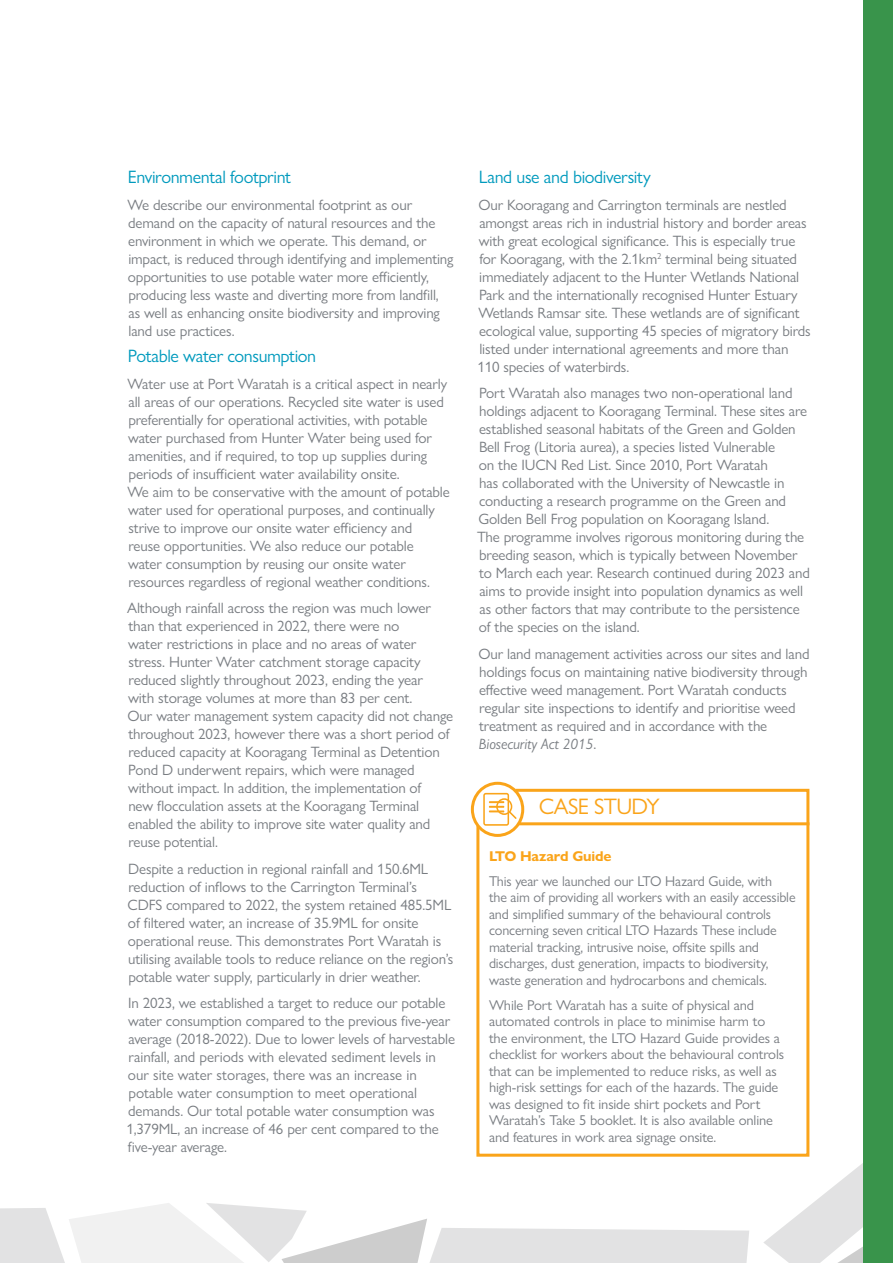
<style>
.page{position:relative;width:893px;height:1263px;background:#fff}
.page>*{position:absolute;margin:0;border:0;box-sizing:border-box;transform-origin:0 0}
.t1{font:22.5px "Gill Sans Nova";letter-spacing:-.03em;color:#faa41a}
.t2{font:18px "Gill Sans Nova";letter-spacing:-.02em;color:#009abd}
.t3{font:15px/18px "Gill Sans Nova";letter-spacing:-.01em;color:#797d82}
.t4{font:14.25px/16.5px "Gill Sans Nova";letter-spacing:-.01em;color:#797d82}
.t5{font:700 14.25px "Gill Sans Nova";letter-spacing:-.015em;color:#faa41a}
.s1{font-style:italic}
</style>
<div class="page">
<hr style="left:0;top:0;width:1px;height:1263px;background:#008ab1">
<svg style="left:475px;top:787px;width:335px;height:369px"></svg>
<svg style="left:483px;top:793px;width:34px;height:33px"></svg>
<div style="left:471px;top:782px;width:53px;height:55px;border:3px solid #faa41a;border-radius:50%"></div>
<hr style="left:519px;top:822px;width:290px;height:3px;background:#faa41a">
<svg style="left:0;top:1156px;width:863px;height:107px"></svg>
<div style="left:863px;top:0;width:30px;height:1263px;background:#39944b"></div>
<p class="t2" style="left:128px;top:166px;width:165px">Environmental footprint</p>
<p class="t3" style="left:128px;top:195px;width:327px">We describe our environmental footprint as our demand on the capacity of natural resources and the environment in which we operate. This demand, or impact, is reduced through identifying and implementing opportunities to use potable water more efficiently, producing less waste and diverting more from landfill, as well as enhancing onsite biodiversity and improving land use practices.</p>
<p class="t2" style="left:128px;top:345px;width:190px">Potable water consumption</p>
<p class="t3" style="left:128px;top:374px;width:324px">Water use at Port Waratah is a critical aspect in nearly all areas of our operations. Recycled site water is used preferentially for operational activities, with potable water purchased from Hunter Water being used for amenities, and if required, to top up supplies during periods of insufficient water availability onsite.<br>We aim to be conservative with the amount of potable water used for operational purposes, and continually strive to improve our onsite water efficiency and<br>reuse opportunities. We also reduce our potable water consumption by reusing our onsite water resources regardless of regional weather conditions.</p>
<p class="t3" style="left:127px;top:599px;width:328px">Although rainfall across the region was much lower than that experienced in 2022, there were no<br>water restrictions in place and no areas of water stress. Hunter Water catchment storage capacity reduced slightly throughout 2023, ending the year<br>with storage volumes at more than 83 per cent.<br>Our water management system capacity did not change throughout 2023, however there was a short period of reduced capacity at Kooragang Terminal as Detention Pond D underwent repairs, which were managed without impact. In addition, the implementation of<br>new flocculation assets at the Kooragang Terminal enabled the ability to improve site water quality and reuse potential.</p>
<p class="t3" style="left:128px;top:859px;width:327px">Despite a reduction in regional rainfall and 150.6ML reduction of inflows to the Carrington Terminal’s CDFS compared to 2022, the system retained 485.5ML of filtered water, an increase of 35.9ML for onsite operational reuse. This demonstrates Port Waratah is utilising available tools to reduce reliance on the region’s potable water supply, particularly in drier weather.</p>
<p class="t3" style="left:127px;top:994px;width:330px">In 2023, we established a target to reduce our potable water consumption compared to the previous five-year average (2018-2022). Due to lower levels of harvestable rainfall, and periods with elevated sediment levels in our site water storages, there was an increase in potable water consumption to meet operational demands. Our total potable water consumption was 1,379ML, an increase of 46 per cent compared to the five-year average.</p>
<p class="t2" style="left:479px;top:166px;width:174px">Land use and biodiversity</p>
<p class="t3" style="left:477px;top:195px;width:335px">Our Kooragang and Carrington terminals are nestled amongst areas rich in industrial history and border areas with great ecological significance. This is especially true for Kooragang, with the 2.1km<sup>2</sup> terminal being situated immediately adjacent to the Hunter Wetlands National Park and the internationally recognised Hunter Estuary Wetlands Ramsar site. These wetlands are of significant ecological value, supporting 45 species of migratory birds listed under international agreements and more than 110 species of waterbirds.</p>
<p class="t3" style="left:477px;top:384px;width:334px">Port Waratah also manages two non-operational land holdings adjacent to Kooragang Terminal. These sites are established seasonal habitats of the Green and Golden Bell Frog (Litoria aurea), a species listed Vulnerable<br>on the IUCN Red List. Since 2010, Port Waratah<br>has collaborated with the University of Newcastle in conducting a research programme on the Green and Golden Bell Frog population on Kooragang Island.<br>The programme involves rigorous monitoring during the breeding season, which is typically between November to March each year. Research continued during 2023 and aims to provide insight into population dynamics as well as other factors that may contribute to the persistence of the species on the island.</p>
<p class="t3" style="left:478px;top:644px;width:333px">Our land management activities across our sites and land holdings focus on maintaining native biodiversity through effective weed management. Port Waratah conducts regular site inspections to identify and prioritise weed treatment as required and in accordance with the <span class="s1">Biosecurity Act 2015</span>.</p>
<h1 class="t1" style="left:539px;top:793px;width:122px">CASE STUDY</h1>
<p class="t5" style="left:489px;top:847px;width:124px">LTO Hazard Guide</p>
<p class="t4" style="left:489px;top:872px;width:308px">This year we launched our LTO Hazard Guide, with<br>the aim of providing all workers with an easily accessible and simplified summary of the behavioural controls concerning seven critical LTO Hazards These include material tracking, intrusive noise, offsite spills and discharges, dust generation, impacts to biodiversity, waste generation and hydrocarbons and chemicals.</p>
<p class="t4" style="left:489px;top:997px;width:297px">While Port Waratah has a suite of physical and automated controls in place to minimise harm to the environment, the LTO Hazard Guide provides a checklist for workers about the behavioural controls that can be implemented to reduce risks, as well as high-risk settings for each of the hazards. The guide was designed to fit inside shirt pockets and Port Waratah’s Take 5 booklet. It is also available online and features in work area signage onsite.</p>
</div>
